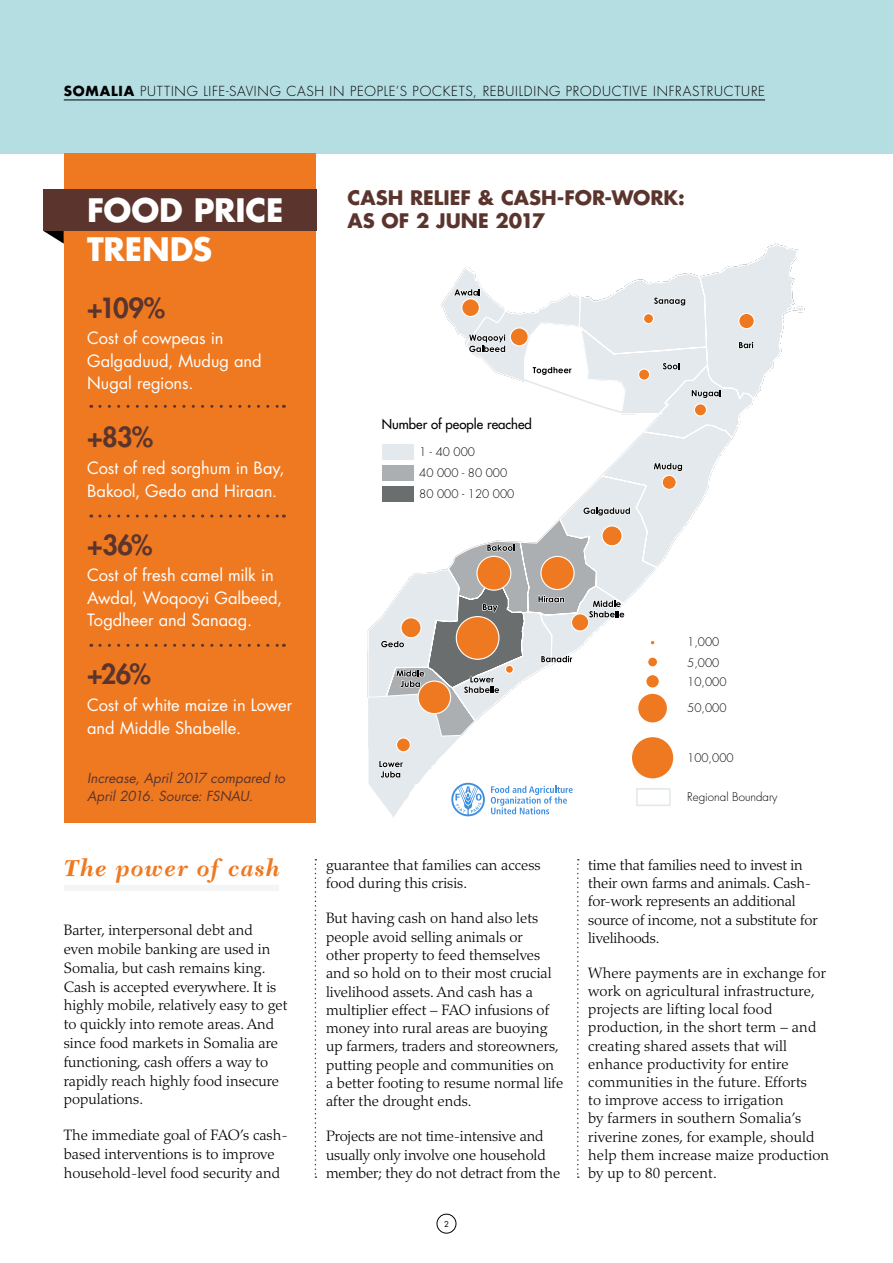
<style>
.page{position:relative;width:893px;height:1263px;background:#fff}
.page>*{position:absolute;margin:0;border:0;box-sizing:border-box;transform-origin:0 0}
.t1{font:700 31.5px/39px "Futura Std";letter-spacing:-.005em;color:#fff}
.t2{font:800 27px "Futura Std";letter-spacing:-.025em;color:#5b352d}
.t3{font:italic 700 24px "New Caledonia";letter-spacing:.05em;color:#ef7921}
.t4{font:700 19.5px/23.4px "Futura Std";color:#5b352d}
.t5{font:16.5px/22.5px "Futura Std";letter-spacing:-.005em;color:#fff}
.t6{font:300 15px/18.1px "Palatino LT Std";color:#000}
.t7{font:300 13.5px "Futura Std";letter-spacing:.055em;color:#000}
.t8{font:italic 13.5px/18px "Futura Std";color:#5b352d}
.t9{font:500 13.2px "Futura Std";color:#000}
.t10{font:300 11.55px/21.1px "Futura Std";color:#000}
.t11{font:7.95px "Futura Std";color:#000}
.s1{font-weight:700}
</style>
<div class="page">
<svg style="left:43px;top:231px;width:21px;height:13px"></svg>
<div style="left:437px;top:1214px;width:19px;height:19px;border:1px solid #000;border-radius:50%"></div>
<div style="left:0;top:0;width:893px;height:153px;background:#b5dee3"></div>
<svg style="left:315px;top:859px;width:1px;height:319px"></svg>
<svg style="left:577px;top:859px;width:2px;height:319px"></svg>
<div style="left:64px;top:153px;width:252px;height:670px;background:#ef7921"></div>
<div style="left:43px;top:189px;width:273px;height:42px;background:#5b352d"></div>
<div style="left:64px;top:885px;width:215px;height:6px;background:#f3f5f6"></div>
<svg style="left:368px;top:244px;width:436px;height:574px"></svg>
<div style="left:636px;top:788px;width:35px;height:18px;border:2px solid #e3e9ec"></div>
<div style="left:456px;top:617px;width:43px;height:42px;background:#ef7921;border-radius:50%"></div>
<div style="left:456px;top:616px;width:43px;height:44px;border:1px solid #fff;border-radius:50%"></div>
<div style="left:477px;top:556px;width:34px;height:34px;background:#ef7921;border-radius:50%"></div>
<div style="left:476px;top:556px;width:35px;height:35px;border:1px solid #fff;border-radius:50%"></div>
<div style="left:541px;top:556px;width:33px;height:33px;background:#ef7921;border-radius:50%"></div>
<div style="left:540px;top:556px;width:35px;height:34px;border:1px solid #fff;border-radius:50%"></div>
<div style="left:418px;top:681px;width:33px;height:33px;background:#ef7921;border-radius:50%"></div>
<div style="left:418px;top:680px;width:33px;height:34px;border:1px solid #fff;border-radius:50%"></div>
<div style="left:401px;top:618px;width:20px;height:20px;background:#ef7921;border-radius:50%"></div>
<div style="left:400px;top:617px;width:22px;height:21px;border:1px solid #fff;border-radius:50%"></div>
<div style="left:602px;top:526px;width:20px;height:20px;background:#ef7921;border-radius:50%"></div>
<div style="left:601px;top:525px;width:22px;height:21px;border:1px solid #fff;border-radius:50%"></div>
<div style="left:510px;top:328px;width:18px;height:18px;background:#ef7921;border-radius:50%"></div>
<div style="left:510px;top:327px;width:19px;height:19px;border:1px solid #fff;border-radius:50%"></div>
<div style="left:462px;top:299px;width:17px;height:18px;background:#ef7921;border-radius:50%"></div>
<div style="left:461px;top:298px;width:19px;height:19px;border:1px solid #fff;border-radius:50%"></div>
<div style="left:571px;top:614px;width:18px;height:17px;background:#ef7921;border-radius:50%"></div>
<div style="left:571px;top:613px;width:18px;height:19px;border:1px solid #fff;border-radius:50%"></div>
<div style="left:739px;top:313px;width:15px;height:16px;background:#ef7921;border-radius:50%"></div>
<div style="left:738px;top:313px;width:17px;height:16px;border:1px solid #fff;border-radius:50%"></div>
<div style="left:662px;top:475px;width:14px;height:14px;background:#ef7921;border-radius:50%"></div>
<div style="left:662px;top:475px;width:15px;height:15px;border:1px solid #fff;border-radius:50%"></div>
<div style="left:396px;top:738px;width:14px;height:14px;background:#ef7921;border-radius:50%"></div>
<div style="left:396px;top:737px;width:15px;height:15px;border:1px solid #fff;border-radius:50%"></div>
<div style="left:694px;top:404px;width:12px;height:12px;background:#ef7921;border-radius:50%"></div>
<div style="left:694px;top:403px;width:13px;height:13px;border:1px solid #fff;border-radius:50%"></div>
<svg style="left:638px;top:369px;width:12px;height:11px"></svg>
<div style="left:638px;top:368px;width:12px;height:13px;border:1px solid #fff;border-radius:50%"></div>
<div style="left:643px;top:314px;width:10px;height:10px;background:#ef7921;border-radius:50%"></div>
<div style="left:643px;top:313px;width:11px;height:11px;border:1px solid #fff;border-radius:50%"></div>
<div style="left:505px;top:665px;width:8px;height:8px;background:#ef7921;border-radius:50%"></div>
<div style="left:505px;top:665px;width:9px;height:9px;border:1px solid #fff;border-radius:50%"></div>
<hr style="left:64px;top:100px;width:701px;height:1px;background:#000">
<svg style="left:100px;top:405px;width:184px;height:3px"></svg>
<svg style="left:100px;top:514px;width:184px;height:3px"></svg>
<svg style="left:100px;top:644px;width:184px;height:3px"></svg>
<p class="t7" style="left:64px;top:83px;width:703px"><span class="s1">SOMALIA</span> PUTTING LIFE-SAVING CASH IN PEOPLE’S POCKETS, REBUILDING PRODUCTIVE INFRASTRUCTURE</p>
<h1 class="t1" style="left:87px;top:190px;width:198px">FOOD PRICE<br>TRENDS</h1>
<h2 class="t2" style="left:87px;top:290px;width:79px">+109%</h2>
<p class="t5" style="left:87px;top:327px;width:176px">Cost of cowpeas in<br>Galgaduud, Mudug and<br>Nugal regions.</p>
<h2 class="t2" style="left:87px;top:420px;width:67px">+83%</h2>
<p class="t5" style="left:87px;top:457px;width:199px">Cost of red sorghum in Bay,<br>Bakool, Gedo and Hiraan.</p>
<h2 class="t2" style="left:87px;top:527px;width:66px">+36%</h2>
<p class="t5" style="left:87px;top:564px;width:197px">Cost of fresh camel milk in<br>Awdal, Woqooyi Galbeed,<br>Togdheer and Sanaag.</p>
<h2 class="t2" style="left:87px;top:657px;width:65px">+26%</h2>
<p class="t5" style="left:87px;top:694px;width:207px">Cost of white maize in Lower and Middle Shabelle.</p>
<p class="t8" style="left:87px;top:769px;width:199px">Increase, April 2017 compared to<br>April 2016. Source: FSNAU.</p>
<h3 class="t3" style="left:64px;top:855px;width:218px">The power of cash</h3>
<p class="t6" style="left:64px;top:921px;width:225px;line-height:18.8px">Barter, interpersonal debt and<br>even mobile banking are used in<br>Somalia, but cash remains king.<br>Cash is accepted everywhere. It is highly mobile, relatively easy to get to quickly into remote areas. And since food markets in Somalia are functioning, cash offers a way to rapidly reach highly food insecure populations.</p>
<p class="t6" style="left:64px;top:1126px;width:225px;line-height:18.8px">The immediate goal of FAO’s cash&shy;based interventions is to improve household-level food security and</p>
<h3 class="t4" style="left:348px;top:185px;width:339px">CASH RELIEF &amp; CASH-FOR-WORK:<br>AS OF 2 JUNE 2017</h3>
<p class="t9" style="left:382px;top:415px;width:152px">Number of people reached</p>
<p class="t10" style="left:419px;top:441px;width:97px">1 - 40 000<br>40 000 - 80 000<br>80 000 - 120 000</p>
<p class="t6" style="left:326px;top:856px;width:216px">guarantee that families can access food during this crisis.</p>
<p class="t6" style="left:326px;top:909px;width:239px">But having cash on hand also lets people avoid selling animals or<br>other property to feed themselves and so hold on to their most crucial livelihood assets. And cash has a multiplier effect – FAO infusions of money into rural areas are buoying up farmers, traders and storeowners, putting people and communities on a better footing to resume normal life after the drought ends.</p>
<p class="t6" style="left:326px;top:1127px;width:236px">Projects are not time-intensive and usually only involve one household member; they do not detract from the</p>
<p class="t11" style="left:444px;top:1219px;width:6px">2</p>
<p class="t10" style="left:687px;top:632px;width:34px">1,000</p>
<p class="t10" style="left:687px;top:653px;width:34px">5,000</p>
<p class="t10" style="left:687px;top:671px;width:41px">10,000</p>
<p class="t10" style="left:687px;top:698px;width:41px">50,000</p>
<p class="t10" style="left:687px;top:748px;width:48px">100,000</p>
<p class="t10" style="left:687px;top:787px;width:92px">Regional Boundary</p>
<p class="t6" style="left:588px;top:856px;width:231px">time that families need to invest in their own farms and animals. Cash&shy;for-work represents an additional source of income, not a substitute for livelihoods.</p>
<p class="t6" style="left:588px;top:964px;width:242px">Where payments are in exchange for work on agricultural infrastructure, projects are lifting local food production, in the short term – and creating shared assets that will enhance productivity for entire communities in the future. Efforts<br>to improve access to irrigation<br>by farmers in southern Somalia’s riverine zones, for example, should help them increase maize production by up to 80 percent.</p>
</div>
